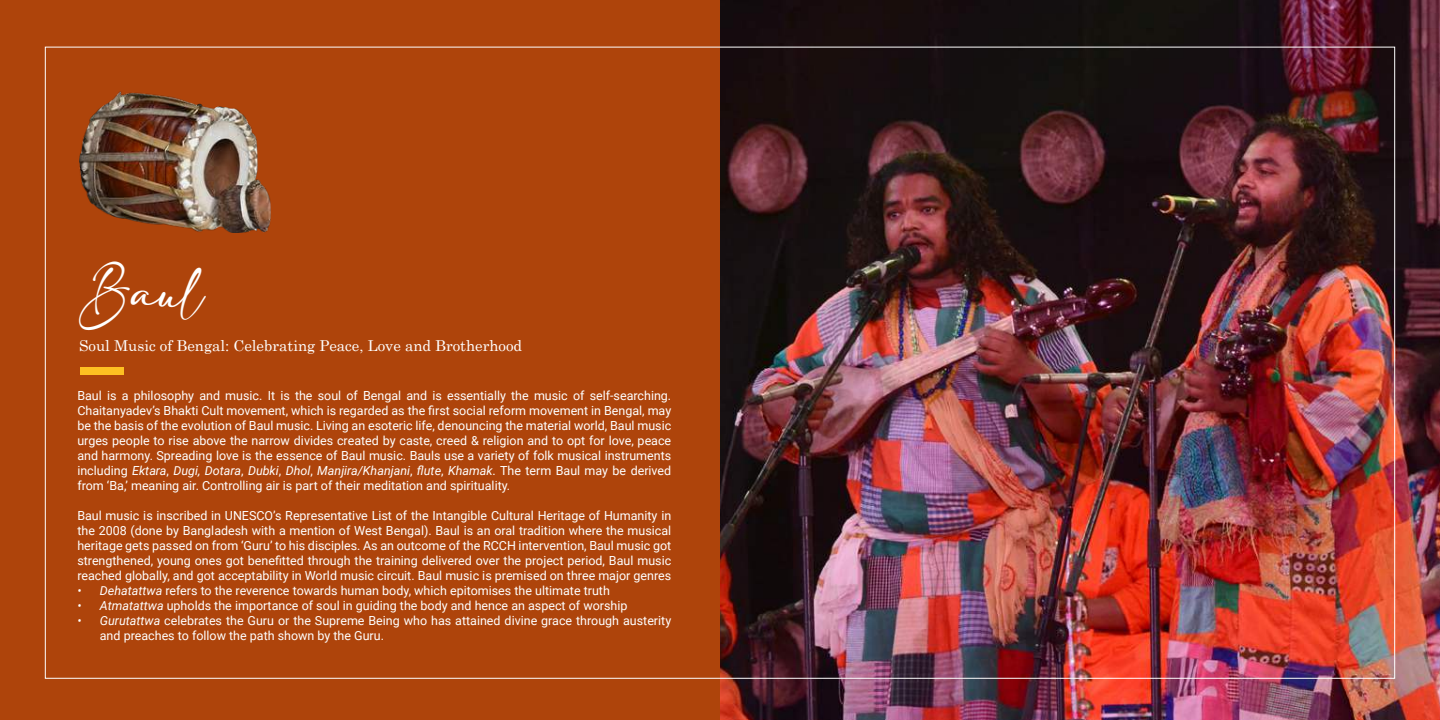
<style>
.page{position:relative;width:1440px;height:720px;background:#fff}
.page>*{position:absolute;margin:0;border:0;box-sizing:border-box;transform-origin:0 0}
.t1{font:37.5px "adelia";color:#fff}
.t2{font:15px "Century Schoolbook";color:#fff}
.t3{font:12.5px/15px "Roboto";color:#fff;text-align:justify}
.s1{font-style:italic}
</style>
<div class="page">
<img style="left:720px;top:0;width:720px;height:720px">
<div style="left:0;top:0;width:720px;height:720px;background:#ae440b"></div>
<div style="left:80px;top:367px;width:44px;height:8px;background:#fec022"></div>
<img style="left:79px;top:92px;width:192px;height:141px">
<h1 class="t1" style="left:79px;top:273px;width:127px">Baul</h1>
<p class="t2" style="left:79px;top:340px;width:445px">Soul Music of Bengal: Celebrating Peace, Love and Brotherhood</p>
<p class="t3" style="left:77px;top:389px;width:595px">Baul is a philosophy and music. It is the soul of Bengal and is essentially the music of self-searching.<br>Chaitanyadev’s Bhakti Cult movement, which is regarded as the 昀椀rst social reform movement in Bengal, may be the basis of the evolution of Baul music. Living an esoteric life, denouncing the material world, Baul music urges people to rise above the narrow divides created by caste, creed &amp; religion and to opt for love, peace and harmony. Spreading love is the essence of Baul music. Bauls use a variety of folk musical instruments including <span class="s1">Ektara</span>, <span class="s1">Dugi, Dotara</span>, <span class="s1">Dubki</span>, <span class="s1">Dhol</span>, <span class="s1">Manjira/Khanjani</span>, <span class="s1">昀氀ute</span>, <span class="s1">Khamak</span>. The term Baul may be derived from ‘Ba,’ meaning air. Controlling air is part of their meditation and spirituality.</p>
<p class="t3" style="left:77px;top:509px;width:595px">Baul music is inscribed in UNESCO’s Representative List of the Intangible Cultural Heritage of Humanity in the 2008 (done by Bangladesh with a mention of West Bengal). Baul is an oral tradition where the musical heritage gets passed on from ‘Guru’ to his disciples. As an outcome of the RCCH intervention, Baul music got strengthened, young ones got bene昀椀tted through the training delivered over the project period, Baul music reached globally, and got acceptability in World music circuit. Baul music is premised on three major genres</p>
<p class="t3" style="left:77px;top:584px;width:534px"><span class="s1">• Dehatattwa</span> refers to the reverence towards human body, which epitomises the ultimate truth</p>
<p class="t3" style="left:77px;top:599px;width:552px"><span class="s1">• Atmatattwa</span> upholds the importance of soul in guiding the body and hence an aspect of worship</p>
<p class="t3" style="left:100px;top:614px;width:573px;text-indent:-22px"><span class="s1">• Gurutattwa</span> celebrates the Guru or the Supreme Being who has attained divine grace through austerity and preaches to follow the path shown by the Guru.</p>
</div>
